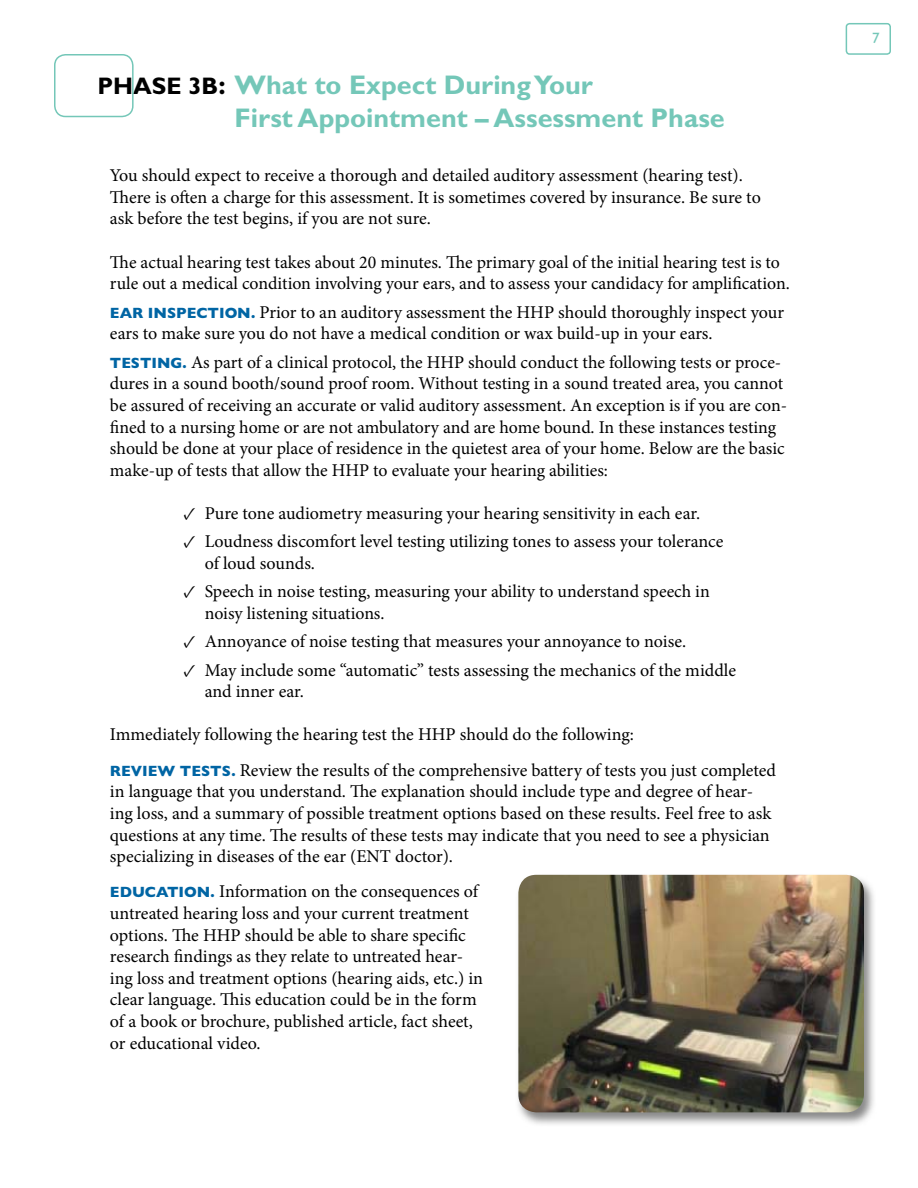
<style>
.page{position:relative;width:918px;height:1188px;background:#fff}
.page>*{position:absolute;margin:0;border:0;box-sizing:border-box;transform-origin:0 0}
.t1{font:700 27px/32.4px "Gill Sans";color:#74c7b8}
.t2{font:18px/21.6px "Minion Pro";color:#000}
.t3{font:15px "Gill Sans";color:#74c7b8}
.s1{font-size:24px;color:#000}
.s2{color:#000}
.s3{font-family:"Gill Sans";font-weight:700;font-size:15px;color:#0065a4}
</style>
<div class="page">
<div style="left:846px;top:23px;width:45px;height:32px;border:2px solid #74c7b8;border-radius:3px"></div>
<img style="left:518px;top:874px;width:356px;height:251px">
<img style="left:518px;top:875px;width:346px;height:237px;border-radius:18px">
<div style="left:54px;top:54px;width:80px;height:63px;border:2px solid #74c7b8;border-radius:11px"></div>
<h1 class="t1" style="left:235px;top:72px;width:492px;text-indent:-137px"><span class="s1">PHASE 3B</span><span class="s2">:</span> What to Expect During Your<br>First Appointment – Assessment Phase</h1>
<p class="t2" style="left:110px;top:166px;width:652px">You should expect to receive a thorough and detailed auditory assessment (hearing test).<br>There is often a charge for this assessment. It is sometimes covered by insurance. Be sure to ask before the test begins, if you are not sure.</p>
<p class="t2" style="left:110px;top:253px;width:681px">The actual hearing test takes about 20 minutes. The primary goal of the initial hearing test is to rule out a medical condition involving your ears, and to assess your candidacy for amplification.</p>
<p class="t2" style="left:110px;top:303px;width:676px"><span class="s3">EAR INSPECTION.</span> Prior to an auditory assessment the HHP should thoroughly inspect your ears to make sure you do not have a medical condition or wax build-up in your ears.</p>
<p class="t2" style="left:110px;top:353px;width:679px"><span class="s3">TESTING.</span> As part of a clinical protocol, the HHP should conduct the following tests or proce&shy;dures in a sound booth/sound proof room. Without testing in a sound treated area, you cannot be assured of receiving an accurate or valid auditory assessment. An exception is if you are con&shy;fined to a nursing home or are not ambulatory and are home bound. In these instances testing should be done at your place of residence in the quietest area of your home. Below are the basic make-up of tests that allow the HHP to evaluate your hearing abilities:</p>
<p class="t2" style="left:183px;top:504px;width:518px">✓ Pure tone audiometry measuring your hearing sensitivity in each ear.</p>
<p class="t2" style="left:205px;top:532px;width:520px;text-indent:-21px">✓ Loudness discomfort level testing utilizing tones to assess your tolerance of loud sounds.</p>
<p class="t2" style="left:205px;top:582px;width:507px;text-indent:-21px">✓ Speech in noise testing, measuring your ability to understand speech in noisy listening situations.</p>
<p class="t2" style="left:183px;top:632px;width:504px">✓ Annoyance of noise testing that measures your annoyance to noise.</p>
<p class="t2" style="left:205px;top:661px;width:533px;text-indent:-21px">✓ May include some “automatic” tests assessing the mechanics of the middle and inner ear.</p>
<p class="t2" style="left:110px;top:719px;width:668px;line-height:35.2px">Immediately following the hearing test the HHP should do the following:<br><span class="s3">REVIEW TESTS.</span> Review the results of the comprehensive battery of tests you just completed</p>
<p class="t2" style="left:110px;top:782px;width:663px">in language that you understand. The explanation should include type and degree of hear&shy;ing loss, and a summary of possible treatment options based on these results. Feel free to ask questions at any time. The results of these tests may indicate that you need to see a physician specializing in diseases of the ear (ENT doctor).</p>
<p class="t2" style="left:110px;top:882px;width:375px"><span class="s3">EDUCATION.</span> Information on the consequences of untreated hearing loss and your current treatment options. The HHP should be able to share specific research findings as they relate to untreated hear&shy;ing loss and treatment options (hearing aids, etc.) in clear language. This education could be in the form of a book or brochure, published article, fact sheet, or educational video.</p>
<p class="t3" style="left:872px;top:33px;width:9px">7</p>
</div>
